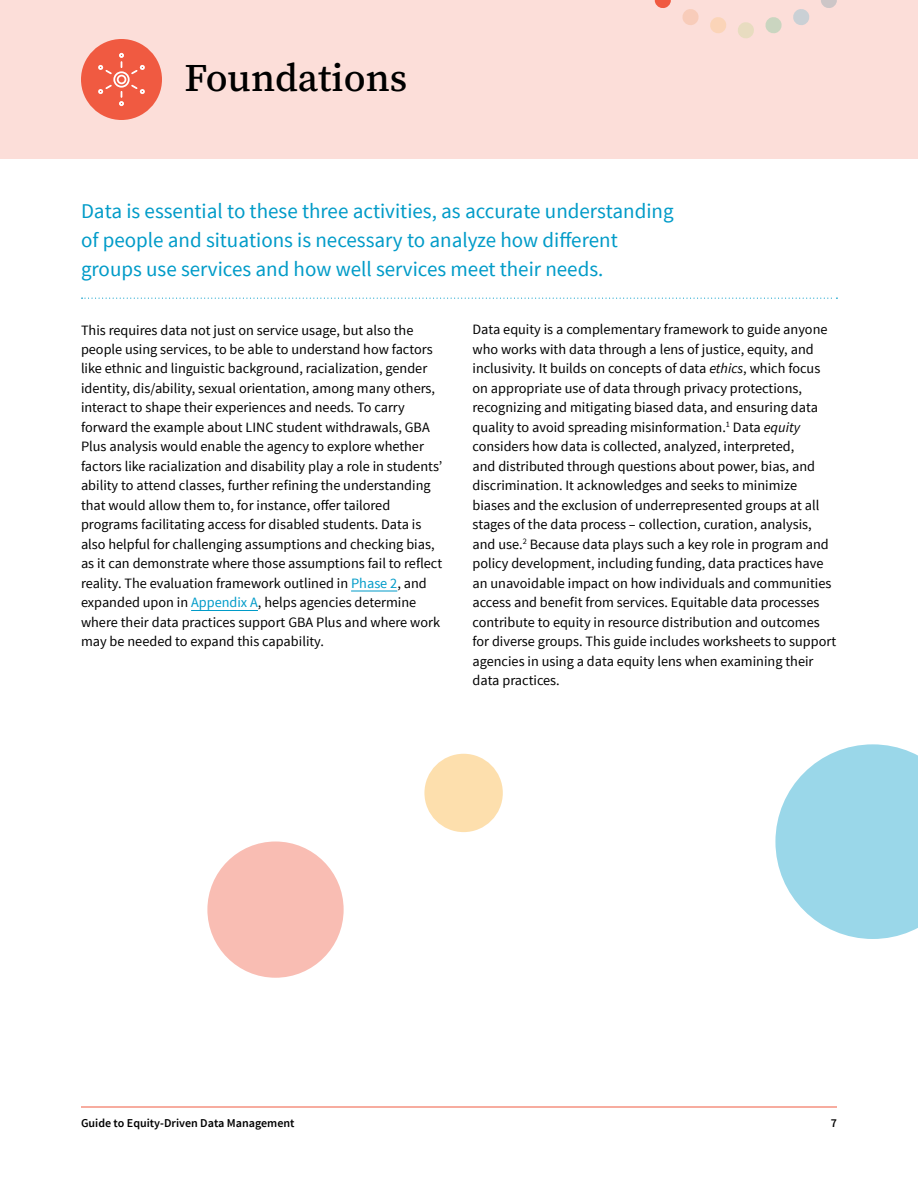
<style>
.page{position:relative;width:918px;height:1188px;background:#fff}
.page>*{position:absolute;margin:0;border:0;box-sizing:border-box;transform-origin:0 0}
.t1{font:500 39px "Source Serif 418 pt";color:#000}
.t2{font:21px/29.2px "Source Sans Pro";color:#009bc8}
.t3{font:14.25px/19.5px "Source Sans Pro";color:#000}
.t4{font:600 12px "Source Sans Pro";color:#000}
.s1{color:#009bc8}
.s2{font-style:italic}
</style>
<div class="page">
<hr style="left:81px;top:1107px;width:756px;height:1px;background:#f05a41">
<div style="left:0;top:0;width:918px;height:159px;background:#fcded9"></div>
<svg style="left:793px;top:9px;width:17px;height:16px"></svg>
<svg style="left:710px;top:17px;width:16px;height:16px"></svg>
<svg style="left:765px;top:17px;width:17px;height:17px"></svg>
<svg style="left:654px;top:0;width:17px;height:8px"></svg>
<svg style="left:821px;top:0;width:16px;height:8px"></svg>
<svg style="left:738px;top:22px;width:16px;height:16px"></svg>
<svg style="left:682px;top:9px;width:17px;height:16px"></svg>
<div style="left:81px;top:39px;width:81px;height:81px;background:#f05a41;border-radius:50%"></div>
<div style="left:117px;top:75px;width:9px;height:9px;border:2px solid #fff;border-radius:50%"></div>
<svg style="left:119px;top:53px;width:5px;height:14px"></svg>
<svg style="left:119px;top:92px;width:5px;height:14px"></svg>
<svg style="left:98px;top:65px;width:14px;height:10px"></svg>
<svg style="left:131px;top:84px;width:14px;height:10px"></svg>
<svg style="left:98px;top:84px;width:14px;height:10px"></svg>
<svg style="left:131px;top:65px;width:14px;height:10px"></svg>
<div style="left:113px;top:71px;width:17px;height:17px;border:2px solid #fff;border-radius:50%"></div>
<svg style="left:82px;top:298px;width:755px;height:1px"></svg>
<hr style="left:351px;top:591px;width:46px;height:1px;background:#009bc8">
<hr style="left:191px;top:610px;width:67px;height:1px;background:#009bc8">
<div style="left:424px;top:754px;width:79px;height:78px;background:#fddfad;border-radius:50%"></div>
<svg style="left:775px;top:744px;width:143px;height:195px"></svg>
<div style="left:207px;top:841px;width:137px;height:137px;background:#f9bdb3;border-radius:50%"></div>
<h1 class="t1" style="left:184px;top:52px;width:225px">Foundations</h1>
<h2 class="t2" style="left:81px;top:196px;width:594px">Data is essential to these three activities, as accurate understanding of people and situations is necessary to analyze how different groups use services and how well services meet their needs.</h2>
<p class="t3" style="left:81px;top:320px;width:363px">This requires data not just on service usage, but also the people using services, to be able to understand how factors like ethnic and linguistic background, racialization, gender identity, dis/ability, sexual orientation, among many others, interact to shape their experiences and needs. To carry forward the example about LINC student withdrawals, GBA Plus analysis would enable the agency to explore whether factors like racialization and disability play a role in students’ ability to attend classes, further refining the understanding that would allow them to, for instance, offer tailored programs facilitating access for disabled students. Data is also helpful for challenging assumptions and checking bias, as it can demonstrate where those assumptions fail to reflect reality. The evaluation framework outlined in <span class="s1">Phase 2</span>, and expanded upon in <span class="s1">Appendix A</span>, helps agencies determine where their data practices support GBA Plus and where work may be needed to expand this capability.</p>
<p class="t3" style="left:472px;top:320px;width:365px">Data equity is a complementary framework to guide anyone who works with data through a lens of justice, equity, and inclusivity. It builds on concepts of data <span class="s2">ethics</span>, which focus on appropriate use of data through privacy protections, recognizing and mitigating biased data, and ensuring data quality to avoid spreading misinformation.<sup>1</sup> Data <span class="s2">equity </span>considers how data is collected, analyzed, interpreted,<br>and distributed through questions about power, bias, and discrimination. It acknowledges and seeks to minimize biases and the exclusion of underrepresented groups at all stages of the data process – collection, curation, analysis, and use.<sup>2</sup> Because data plays such a key role in program and policy development, including funding, data practices have an unavoidable impact on how individuals and communities access and benefit from services. Equitable data processes contribute to equity in resource distribution and outcomes for diverse groups. This guide includes worksheets to support agencies in using a data equity lens when examining their data practices.</p>
<p class="t4" style="left:81px;top:1115px;width:215px">Guide to Equity-Driven Data Management</p>
<p class="t4" style="left:831px;top:1115px;width:8px">7</p>
</div>
